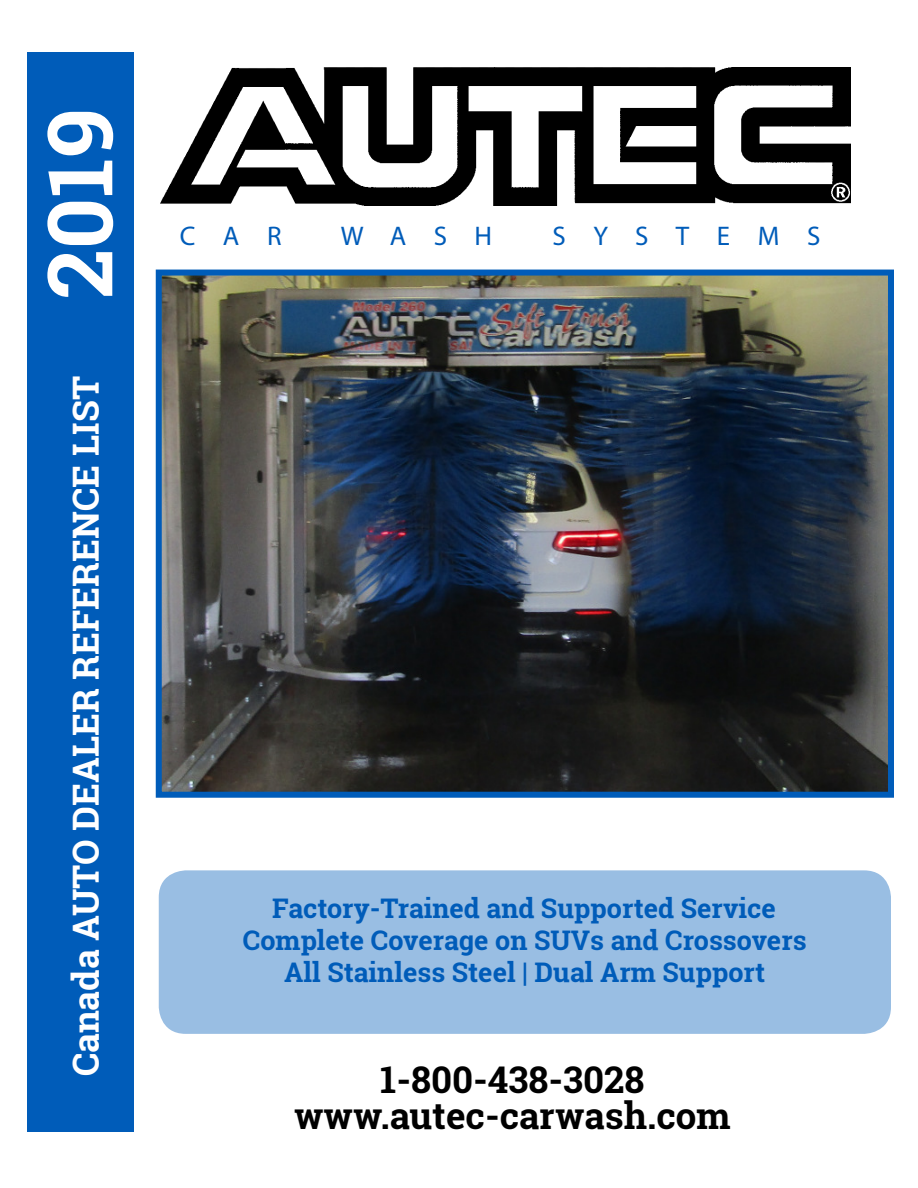
<style>
.page{position:relative;width:918px;height:1188px;background:#fff}
.page>*{position:absolute;margin:0;border:0;box-sizing:border-box;transform-origin:0 0}
.t1{font:700 90px "Roboto Slab";color:#fff}
.t2{font:700 36.75px/36px "Roboto Slab";color:#000;text-align:center}
.t3{font:700 36px "Roboto Slab";color:#fff}
.t4{font:700 27px/32.4px "Roboto Slab";color:#005cb9;text-align:center}
.t5{font:27px "Myriad Pro";letter-spacing:1.02em;color:#005cb9}
</style>
<div class="page">
<div style="left:27px;top:52px;width:107px;height:1080px;background:#005cb9"></div>
<img style="left:160px;top:67px;width:690px;height:138px">
<img style="left:163px;top:277px;width:724px;height:514px">
<div style="left:156px;top:270px;width:738px;height:528px;border:6px solid #005cb9"></div>
<div style="left:159px;top:870px;width:732px;height:164px;background:#99bee3;border-radius:27px"></div>
<h1 class="t1" style="left:44px;top:299px;width:193px;rotate:-90deg">2019</h1>
<h3 class="t3" style="left:71px;top:1076px;width:702px;rotate:-90deg">Canada AUTO DEALER REFERENCE LIST</h3>
<p class="t5" style="left:180px;top:219px;width:103px">CAR</p>
<p class="t5" style="left:341px;top:219px;width:153px">WASH</p>
<p class="t5" style="left:552px;top:219px;width:269px">SYSTEMS</p>
<p class="t4" style="left:243px;top:894px;width:565px">Factory-Trained and Supported Service<br>Complete Coverage on SUVs and Crossovers<br>All Stainless Steel | Dual Arm Support</p>
<h2 class="t2" style="left:294px;top:1065px;width:438px">1-800-438-3028 www.autec-carwash.com</h2>
</div>
